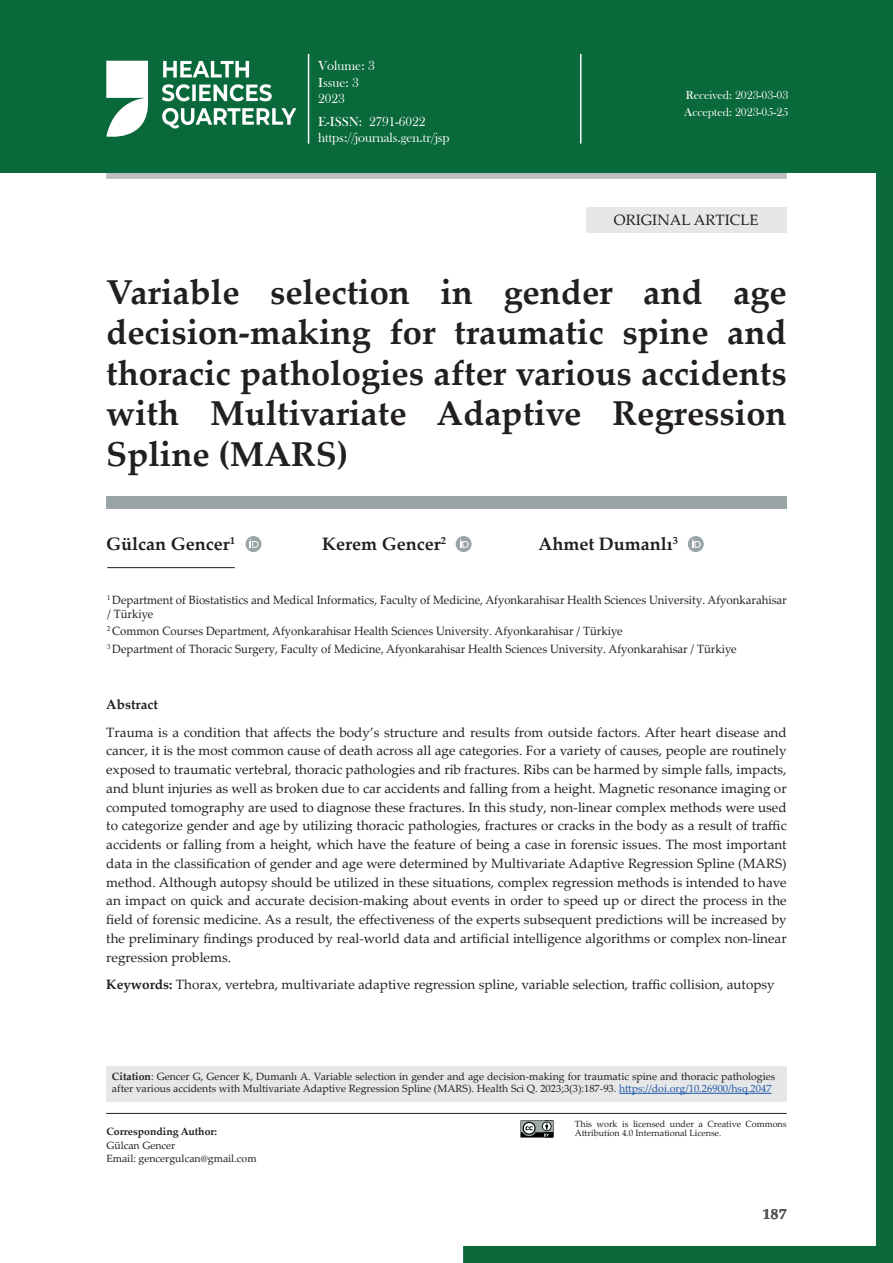
<style>
.page{position:relative;width:893px;height:1263px;background:#fff}
.page>*{position:absolute;margin:0;border:0;box-sizing:border-box;transform-origin:0 0}
.t1{font:700 34.5px/40.5px "Palatino Linotype";color:#231f20;text-align:justify}
.t2{font:700 18px "Palatino Linotype";color:#231f20}
.t3{font:15px "Palatino Linotype";color:#231f20}
.t4{font:700 15px "Palatino Linotype";color:#57585a}
.t5{font:13.5px/18.8px "Palatino Linotype";color:#231f20;text-align:justify}
.t6{font:13.5px/16.5px "Bask Old Face";color:#fff}
.t7{font:700 13.5px "Palatino Linotype";color:#231f20}
.t8{font:12px/13.5px "Palatino Linotype";color:#231f20;scale:.95 1}
.t9{font:12px/16.5px "Bask Old Face";color:#fff}
.t10{font:10.5px/13.5px "Palatino Linotype";color:#231f20}
.t11{font:700 10.5px "Palatino Linotype";color:#231f20}
.t12{font:9px/9px "Palatino Linotype";color:#231f20}
.s1{font-weight:700}
.s2{color:#1e56a6}
</style>
<div class="page">
<svg style="left:463px;top:173px;width:430px;height:1090px"></svg>
<div style="left:106px;top:168px;width:681px;height:11px;background:#bcbdc0"></div>
<hr style="left:106px;top:1113px;width:681px;height:1px;background:#231f20">
<div style="left:106px;top:1066px;width:681px;height:35px;background:#e6e7e9"></div>
<hr style="left:619px;top:1093px;width:153px;height:1px;background:#1e56a6">
<div style="left:106px;top:496px;width:681px;height:13px;background:#99a4a6"></div>
<svg style="left:245px;top:536px;width:16px;height:16px"></svg>
<svg style="left:250px;top:539px;width:8px;height:9px"></svg>
<div style="left:456px;top:536px;width:16px;height:16px;background:#99a4a6;border-radius:50%"></div>
<svg style="left:460px;top:539px;width:9px;height:9px"></svg>
<div style="left:688px;top:536px;width:16px;height:16px;background:#99a4a6;border-radius:50%"></div>
<svg style="left:692px;top:539px;width:9px;height:9px"></svg>
<hr style="left:107px;top:567px;width:128px;height:1px;background:#231f20">
<div style="left:0;top:0;width:893px;height:173px;background:#0a693b"></div>
<hr style="left:308px;top:54px;width:1px;height:90px;background:#fff">
<hr style="left:580px;top:54px;width:1px;height:90px;background:#fff">
<div style="left:586px;top:207px;width:201px;height:25px;background:#e6e7e9"></div>
<svg style="left:520px;top:1120px;width:34px;height:17px"></svg>
<svg style="left:106px;top:61px;width:42px;height:76px"></svg>
<svg style="left:162px;top:108px;width:134px;height:20px"></svg>
<svg style="left:162px;top:84px;width:110px;height:17px"></svg>
<svg style="left:163px;top:61px;width:86px;height:16px"></svg>
<p class="t6" style="left:318px;top:58px;width:58px">Volume: 3<br>Issue: 3<br>2023</p>
<p class="t6" style="left:318px;top:113px;width:133px">E-ISSN: 2791-6022 https://journals.gen.tr/jsp</p>
<p class="t9" style="left:684px;top:87px;width:105px">Received: 2023-03-03<br>Accepted: 2023-05-25</p>
<p class="t3" style="left:614px;top:209px;width:146px">ORIGINAL ARTICLE</p>
<h1 class="t1" style="left:106px;top:271px;width:682px">Variable selection in gender and age decision-making for traumatic spine and thoracic pathologies after various accidents with Multivariate Adaptive Regression Spline (MARS)</h1>
<h2 class="t2" style="left:106px;top:531px;width:130px">Gülcan Gencer<sup>1</sup></h2>
<h2 class="t2" style="left:322px;top:531px;width:125px">Kerem Gencer<sup>2</sup></h2>
<h2 class="t2" style="left:538px;top:531px;width:141px">Ahmet Dumanlı<sup>3</sup></h2>
<p class="t8" style="left:107px;top:593px;width:717px"><sup>1</sup> Department of Biostatistics and Medical Informatics, Faculty of Medicine, Afyonkarahisar Health Sciences University. Afyonkarahisar / Türkiye</p>
<p class="t8" style="left:107px;top:622px;width:664px;line-height:17.7px"><sup>2</sup> Common Courses Department, Afyonkarahisar Health Sciences University. Afyonkarahisar / Türkiye<br><sup>3</sup> Department of Thoracic Surgery, Faculty of Medicine, Afyonkarahisar Health Sciences University. Afyonkarahisar / Türkiye</p>
<p class="t7" style="left:106px;top:695px;width:53px">Abstract</p>
<p class="t5" style="left:106px;top:722px;width:682px">Trauma is a condition that affects the body’s structure and results from outside factors. After heart disease and cancer, it is the most common cause of death across all age categories. For a variety of causes, people are routinely exposed to traumatic vertebral, thoracic pathologies and rib fractures. Ribs can be harmed by simple falls, impacts, and blunt injuries as well as broken due to car accidents and falling from a height. Magnetic resonance imaging or computed tomography are used to diagnose these fractures. In this study, non-linear complex methods were used to categorize gender and age by utilizing thoracic pathologies, fractures or cracks in the body as a result of traffic accidents or falling from a height, which have the feature of being a case in forensic issues. The most important data in the classification of gender and age were determined by Multivariate Adaptive Regression Spline (MARS) method. Although autopsy should be utilized in these situations, complex regression methods is intended to have an impact on quick and accurate decision-making about events in order to speed up or direct the process in the field of forensic medicine. As a result, the effectiveness of the experts subsequent predictions will be increased by the preliminary findings produced by real-world data and artificial intelligence algorithms or complex non-linear regression problems.</p>
<p class="t5" style="left:106px;top:974px;width:670px"><span class="s1">Keywords:</span> Thorax, vertebra, multivariate adaptive regression spline, variable selection, traffic collision, autopsy</p>
<p class="t10" style="left:112px;top:1070px;width:665px;line-height:12px"><span class="s1">Citation</span>: Gencer G, Gencer K, Dumanlı A. Variable selection in gender and age decision-making for traumatic spine and thoracic pathologies after various accidents with Multivariate Adaptive Regression Spline (MARS). Health Sci Q. 2023;3(3):187-93. <span class="s2">https://doi.org/10.26900/hsq.2047</span></p>
<p class="t11" style="left:106px;top:1124px;width:112px">Corresponding Author:</p>
<p class="t10" style="left:106px;top:1138px;width:152px">Gülcan Gencer<br>Email: gencergulcan@gmail.com</p>
<p class="t12" style="left:575px;top:1119px;width:213px">This work is licensed under a Creative Commons<br>Attribution 4.0 International License.</p>
<p class="t4" style="left:763px;top:1203px;width:25px">187</p>
</div>
